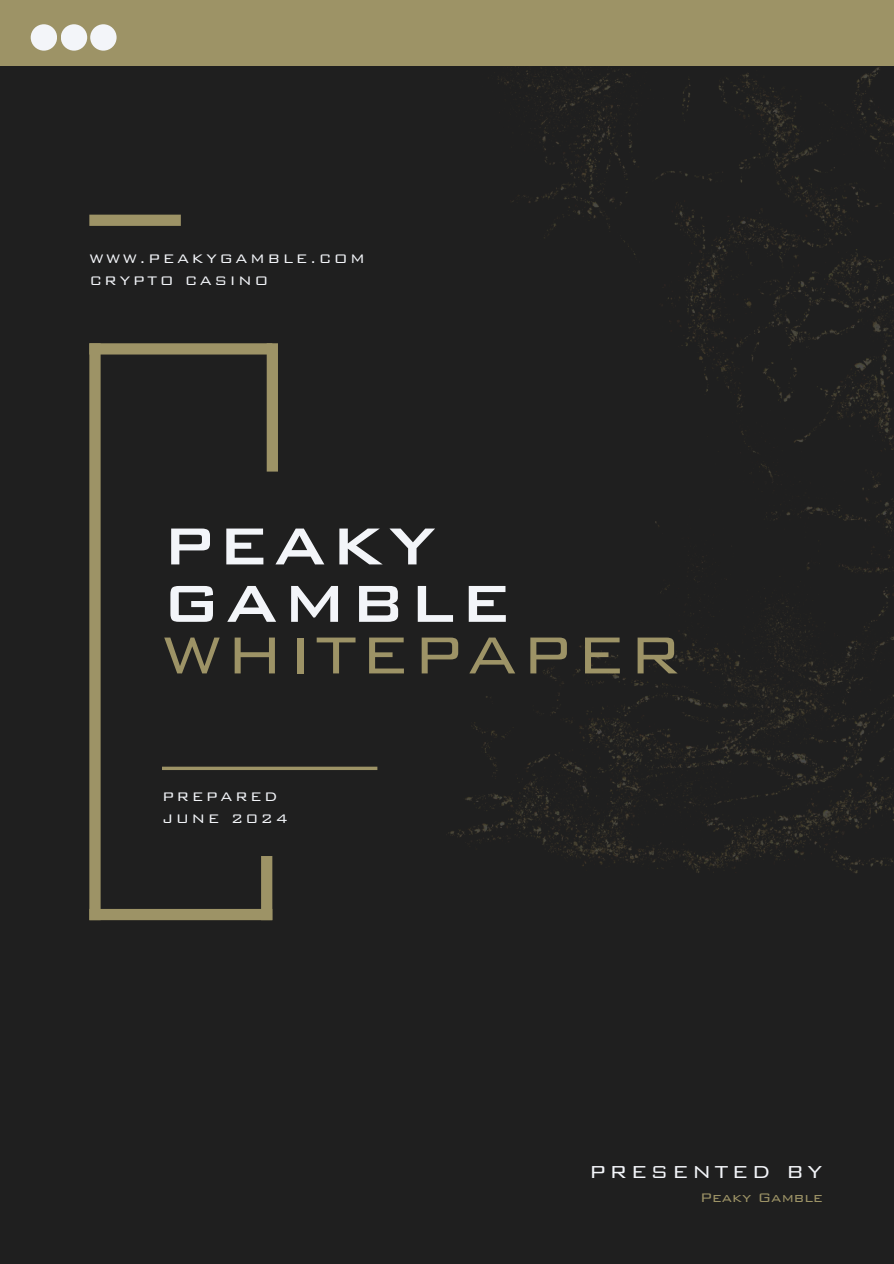
<style>
.page{position:relative;width:894px;height:1264px;background:#fff}
.page>*{position:absolute;margin:0;border:0;box-sizing:border-box;transform-origin:0 0}
.t1{font:500 69.45px/57.3px "Bank Gothic BT";letter-spacing:.05em;color:#f3f5f9}
.t2{font:300 69.45px "Bank Gothic BT";letter-spacing:.05em;color:#9d9366}
.t3{font:300 23.1px "Bank Gothic BT";letter-spacing:.15em;color:#f3f5f9}
.t4{font:300 16.5px/22.5px "Bank Gothic BT";letter-spacing:.15em;color:#f3f5f9}
.t5{font:300 16.5px "Bank Gothic BT";color:#9d9366}
</style>
<div class="page">
<div style="left:0;top:0;width:893px;height:1263px;background:#1f1f1f"></div>
<div style="left:0;top:0;width:893px;height:66px;background:#9d9366"></div>
<svg style="left:162px;top:766px;width:215px;height:4px"></svg>
<div style="left:266px;top:343px;width:12px;height:128px;background:#9d9366"></div>
<div style="left:89px;top:343px;width:183px;height:11px;background:#9d9366"></div>
<div style="left:89px;top:343px;width:12px;height:577px;background:#9d9366"></div>
<div style="left:89px;top:908px;width:183px;height:12px;background:#9d9366"></div>
<div style="left:261px;top:856px;width:11px;height:64px;background:#9d9366"></div>
<div style="left:31px;top:24px;width:26px;height:27px;background:#f3f5f9;border-radius:50%"></div>
<div style="left:61px;top:24px;width:26px;height:27px;background:#f3f5f9;border-radius:50%"></div>
<div style="left:90px;top:24px;width:27px;height:27px;background:#f3f5f9;border-radius:50%"></div>
<div style="left:89px;top:215px;width:92px;height:11px;background:#9d9366"></div>
<img style="left:448px;top:66px;width:445px;height:807px">
<h1 class="t4" style="left:89px;top:247px;width:277px">WWW.PEAKYGAMBLE.COM<br>CRYPTO CASINO</h1>
<h2 class="t1" style="left:162px;top:516px;width:351px">PEAKY<br>GAMBLE</h2>
<p class="t2" style="left:162px;top:617px;width:520px">WHITEPAPER</p>
<h3 class="t4" style="left:162px;top:785px;width:127px">PREPARED<br>JUNE 2024</h3>
<h1 class="t3" style="left:589px;top:1159px;width:235px">PRESENTED BY</h1>
<h3 class="t5" style="left:700px;top:1188px;width:124px">Peaky Gamble</h3>
</div>
